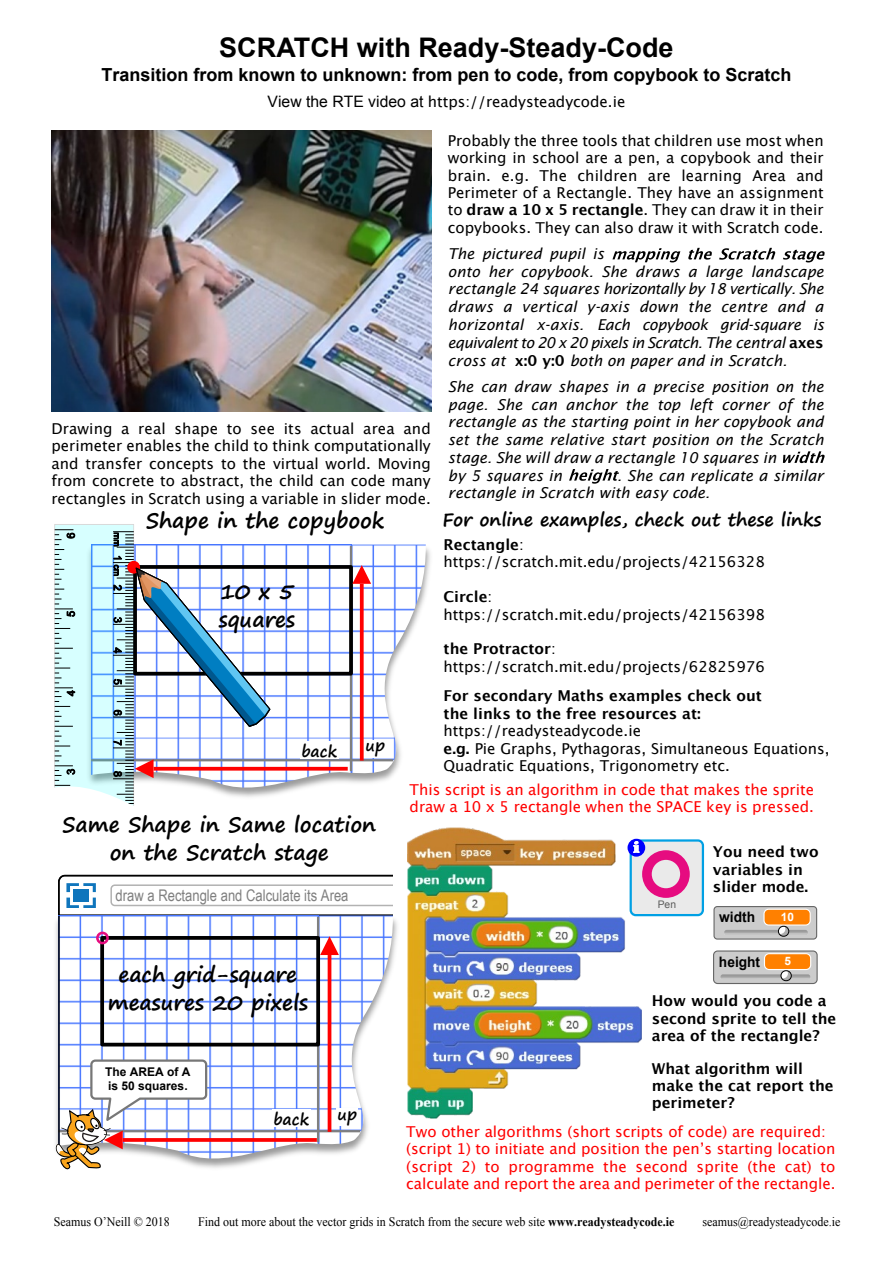
<style>
.page{position:relative;width:893px;height:1263px;background:#fff}
.page>*{position:absolute;margin:0;border:0;box-sizing:border-box;transform-origin:0 0}
.t1{font:700 27px "Arial";color:#000}
.t2{font:700 21px/27.8px "Segoe Print";color:#000;text-align:center}
.t3{font:700 18px "Arial";color:#000}
.t4{font:700 18px "Segoe Print";color:#000}
.t5{font:16.05px "Arial Narrow";color:#7f7f7f}
.t6{font:700 15.75px "Segoe Print";color:#000}
.t7{font:15px/17.4px "Lucida Sans";color:#000}
.t8{font:italic 15px/17.7px "Lucida Sans";color:#000}
.t9{font:15px/17.4px "Lucida Sans";color:#f00}
.t10{font:600 15px/17.4px "Lucida Sans";color:#000}
.t11{font:700 14.4px "Arial";color:#000;scale:.95 1}
.t12{font:12.9px "Times New Roman";color:#000;scale:.93 1}
.t13{font:700 12px/13.8px "Arial";color:#000}
.t14{font:700 11.55px "Arial";color:#fff}
.t15{font:10.5px "Arial";color:#5c5c5b}
.s1{font-family:"Arial";font-size:15.75px}
.s2{font-weight:600}
.s3{font-weight:600;font-style:normal}
.s4{font-weight:700}
</style>
<div class="page">
<img style="left:51px;top:131px;width:380px;height:280px">
<svg style="left:612px;top:248px;width:68px;height:14px"></svg>
<svg style="left:688px;top:248px;width:24px;height:12px"></svg>
<svg style="left:719px;top:248px;width:56px;height:12px"></svg>
<svg style="left:783px;top:250px;width:42px;height:12px"></svg>
<svg style="left:783px;top:451px;width:42px;height:12px"></svg>
<svg style="left:569px;top:469px;width:50px;height:15px"></svg>
<img style="left:407px;top:828px;width:208px;height:26px">
<img style="left:407px;top:854px;width:234px;height:264px">
<div style="left:630px;top:839px;width:74px;height:77px;background:#eaeaea;border:2px solid #00a0e4;border-radius:5px"></div>
<svg style="left:627px;top:839px;width:18px;height:18px"></svg>
<svg style="left:633px;top:841px;width:57px;height:57px"></svg>
<svg style="left:58px;top:874px;width:334px;height:39px"></svg>
<div style="left:73px;top:889px;width:16px;height:13px;background:#0f75bc"></div>
<img style="left:55px;top:913px;width:342px;height:241px">
<img style="left:58px;top:915px;width:335px;height:195px">
<img style="left:208px;top:1108px;width:110px;height:60px">
<img style="left:318px;top:1108px;width:47px;height:37px">
<hr style="left:58px;top:1130px;width:302px;height:2px;background:#7f7f7f">
<hr style="left:317px;top:917px;width:2px;height:225px;background:#7f7f7f">
<div style="left:100px;top:936px;width:220px;height:110px;border:4px solid #000"></div>
<hr style="left:58px;top:916px;width:2px;height:230px;background:#000">
<svg style="left:96px;top:931px;width:13px;height:13px"></svg>
<div style="left:337px;top:1108px;width:21px;height:18px;background:#fff"></div>
<div style="left:272px;top:1110px;width:38px;height:17px;background:#fff"></div>
<svg style="left:208px;top:1138px;width:109px;height:4px"></svg>
<hr style="left:328px;top:955px;width:3px;height:177px;background:#f00">
<svg style="left:320px;top:936px;width:19px;height:19px"></svg>
<svg style="left:55px;top:1058px;width:153px;height:112px"></svg>
<div style="left:713px;top:906px;width:104px;height:33px;background:#ccc;border:1px solid #666;border-radius:3px"></div>
<div style="left:763px;top:909px;width:48px;height:17px;background:#ff8000;border:1px solid #fff;border-radius:5px"></div>
<hr style="left:724px;top:930px;width:84px;height:4px;background:#999;border-radius:2px">
<img style="left:724px;top:931px;width:84px;height:3px">
<svg style="left:779px;top:926px;width:10px;height:10px"></svg>
<div style="left:778px;top:926px;width:11px;height:10px;border:1px solid #000;border-radius:5px"></div>
<div style="left:713px;top:950px;width:105px;height:34px;background:#ccc;border:1px solid #666;border-radius:4px"></div>
<div style="left:764px;top:953px;width:47px;height:17px;background:#ff8000;border:1px solid #fff;border-radius:5px"></div>
<div style="left:720px;top:974px;width:90px;height:5px;background:#999;border-radius:2px"></div>
<img style="left:720px;top:976px;width:90px;height:3px">
<svg style="left:781px;top:972px;width:10px;height:9px"></svg>
<div style="left:781px;top:970px;width:10px;height:11px;border:1px solid #000;border-radius:5px"></div>
<img style="left:271px;top:544px;width:159px;height:239px">
<img style="left:271px;top:545px;width:80px;height:250px">
<img style="left:351px;top:545px;width:75px;height:194px">
<img style="left:351px;top:738px;width:47px;height:36px">
<hr style="left:91px;top:759px;width:302px;height:2px;background:#7f7f7f">
<hr style="left:350px;top:546px;width:2px;height:225px;background:#7f7f7f">
<div style="left:133px;top:565px;width:220px;height:110px;border:4px solid #000"></div>
<svg style="left:271px;top:767px;width:77px;height:4px"></svg>
<svg style="left:360px;top:584px;width:4px;height:177px"></svg>
<svg style="left:352px;top:565px;width:19px;height:19px"></svg>
<div style="left:365px;top:740px;width:21px;height:17px;background:#fff"></div>
<div style="left:300px;top:741px;width:38px;height:18px;background:#fff"></div>
<svg style="left:54px;top:524px;width:217px;height:282px"></svg>
<h1 class="t1" style="left:219px;top:37px;width:456px">SCRATCH with Ready-Steady-Code</h1>
<p class="t3" style="left:101px;top:68px;width:692px">Transition from known to unknown: from pen to code, from copybook to Scratch</p>
<p class="t7" style="left:268px;top:94px;width:359px"><span class="s1">View the RTE video at</span> https://readysteadycode.ie</p>
<p class="t7" style="left:51px;top:421px;width:381px;text-align:justify">Drawing a real shape to see its actual area and perimeter enables the child to think computationally and transfer concepts to the virtual world. Moving from concrete to abstract, the child can code many rectangles in Scratch using a variable in slider mode.</p>
<h2 class="t2" style="left:146px;top:509px;width:240px">Shape in the copybook</h2>
<h2 class="t2" style="left:219px;top:580px;width:78px;text-align:left">10 x 5 squares</h2>
<p class="t6" style="left:301px;top:743px;width:37px">back</p>
<p class="t6" style="left:365px;top:738px;width:21px">up</p>
<p class="t7" style="left:448px;top:133px;width:377px;text-align:justify">Probably the three tools that children use most when working in school are a pen, a copybook and their brain. e.g. The children are learning Area and Perimeter of a Rectangle. They have an assignment to <span class="s2">draw a 10 x 5 rectangle</span>. They can draw it in their copybooks. They can also draw it with Scratch code.</p>
<p class="t8" style="left:448px;top:246px;width:378px">The pictured pupil is<br>onto her copybook. She draws a large landscape rectangle 24 squares horizontally by 18 vertically. She draws a vertical y-axis down the centre and a horizontal x-axis. Each copybook grid-square is equivalent to 20 x 20 pixels in Scratch. The central <span class="s3">axes </span>cross at <span class="s3">x:0 y:0</span> both on paper and in Scratch.</p>
<p class="t8" style="left:448px;top:379px;width:377px">She can draw shapes in a precise position on the page. She can anchor the top left corner of the rectangle as the starting point in her copybook and set the same relative start position on the Scratch stage. She will draw a rectangle 10 squares in<br>by 5 squares in</p>
<p class="t8" style="left:448px;top:468px;width:377px;line-height:17.2px;text-indent:169px">. She can replicate a similar rectangle in Scratch with easy code.</p>
<p class="t4" style="left:442px;top:510px;width:380px">For online examples, check out these links</p>
<p class="t7" style="left:444px;top:537px;width:323px"><span class="s2">Rectangle</span>: https://scratch.mit.edu/projects/42156328</p>
<p class="t7" style="left:444px;top:589px;width:323px"><span class="s2">Circle</span>: https://scratch.mit.edu/projects/42156398</p>
<p class="t7" style="left:444px;top:641px;width:323px"><span class="s2">the Protractor</span>: https://scratch.mit.edu/projects/62825976</p>
<p class="t10" style="left:444px;top:688px;width:320px">For secondary Maths examples check out the links to the free resources at:</p>
<p class="t7" style="left:444px;top:723px;width:387px">https://readysteadycode.ie<br><span class="s2">e.g.</span> Pie Graphs, Pythagoras, Simultaneous Equations,<br>Quadratic Equations, Trigonometry etc.</p>
<h2 class="t2" style="left:62px;top:813px;width:315px">Same Shape in Same location on the Scratch stage</h2>
<p class="t5" style="left:116px;top:889px;width:234px">draw a Rectangle and Calculate its Area</p>
<h2 class="t2" style="left:108px;top:963px;width:202px">each grid-square measures 20 pixels</h2>
<p class="t13" style="left:105px;top:1066px;width:87px">The AREA of A is 50 squares.</p>
<p class="t6" style="left:273px;top:1112px;width:37px">back</p>
<p class="t6" style="left:337px;top:1106px;width:21px">up</p>
<p class="t9" style="left:410px;top:782px;width:406px">This script is an algorithm in code that makes the sprite draw a 10 x 5 rectangle when the SPACE key is pressed.</p>
<p class="t15" style="left:658px;top:901px;width:20px">Pen</p>
<p class="t10" style="left:713px;top:844px;width:107px">You need two variables in slider mode.</p>
<p class="t11" style="left:719px;top:912px;width:39px">width</p>
<p class="t14" style="left:781px;top:912px;width:15px">10</p>
<p class="t11" style="left:719px;top:956px;width:45px">height</p>
<p class="t14" style="left:784px;top:957px;width:8px">5</p>
<p class="t10" style="left:652px;top:993px;width:186px">How would you code a second sprite to tell the area of the rectangle?</p>
<p class="t10" style="left:652px;top:1060px;width:183px">What algorithm will make the cat report the perimeter?</p>
<p class="t9" style="left:406px;top:1124px;width:431px">Two other algorithms (short scripts of code) are required: (script 1) to initiate and position the pen’s starting location (script 2) to programme the second sprite (the cat) to calculate and report the area and perimeter of the rectangle.</p>
<p class="t12" style="left:54px;top:1216px;width:126px">Seamus O’Neill © 2018</p>
<p class="t12" style="left:198px;top:1216px;width:514px">Find out more about the vector grids in Scratch from the secure web site <span class="s4">www.readysteadycode.ie</span></p>
<p class="t12" style="left:703px;top:1216px;width:150px">seamus@readysteadycode.ie</p>
</div>
